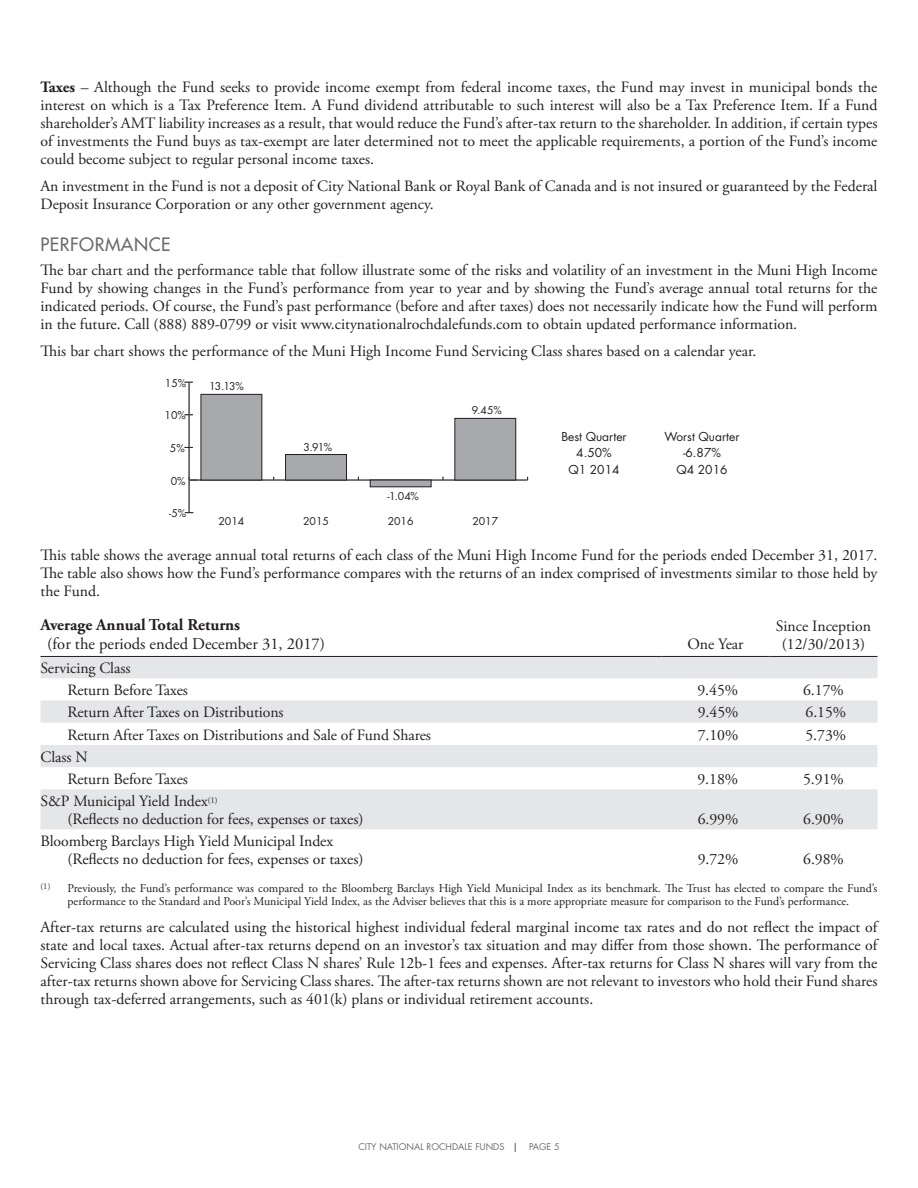
<style>
.page{position:relative;width:918px;height:1188px;background:#fff}
.page>*{position:absolute;margin:0;border:0;box-sizing:border-box;transform-origin:0 0}
.t1{font:500 18px "Futura Std";letter-spacing:.03em;color:#6c6d70}
.t2{font:16.5px "Adobe Garamond Pro";color:#231f20}
.t3{font:700 16.5px "Adobe Garamond Pro";color:#231f20}
.t4{font:15.75px/18px "Adobe Garamond Pro";color:#231f20}
.t5{font:12px/13.5px "Adobe Garamond Pro";color:#231f20;text-align:center}
.t6{font:12px/16.5px "Futura Std";color:#231f20;text-align:center}
.t7{font:10.5px "Futura Std";color:#231f20}
.t8{font:9px "Futura Std";color:#6c6d70}
.s1{font-weight:700}
.s2{color:#231f20}
</style>
<div class="page">
<hr style="left:189px;top:480px;width:339px;height:1px;background:#231f20">
<hr style="left:189px;top:382px;width:1px;height:131px;background:#231f20">
<svg style="left:189px;top:477px;width:9px;height:4px"></svg>
<div style="left:201px;top:394px;width:61px;height:86px;background:#a8a9ad"></div>
<div style="left:201px;top:394px;width:61px;height:86px;border:1px solid #231f20"></div>
<div style="left:286px;top:455px;width:60px;height:25px;background:#a8a9ad"></div>
<div style="left:285px;top:454px;width:62px;height:26px;border:1px solid #231f20"></div>
<div style="left:370px;top:480px;width:61px;height:7px;background:#a8a9ad"></div>
<div style="left:370px;top:480px;width:62px;height:7px;border:1px solid #231f20"></div>
<div style="left:455px;top:418px;width:61px;height:62px;background:#a8a9ad"></div>
<div style="left:454px;top:418px;width:62px;height:62px;border:1px solid #231f20"></div>
<svg style="left:40px;top:657px;width:838px;height:172px;fill:#e5e6e8"></svg>
<hr style="left:40px;top:656px;width:622px;height:1px;background:#231f20">
<hr style="left:662px;top:656px;width:108px;height:1px;background:#231f20">
<hr style="left:770px;top:656px;width:108px;height:1px;background:#231f20">
<p class="t4" style="left:40px;top:80px;width:839px;text-align:justify"><span class="s1">Taxes</span> – Although the Fund seeks to provide income exempt from federal income taxes, the Fund may invest in municipal bonds the interest on which is a Tax Preference Item. A Fund dividend attributable to such interest will also be a Tax Preference Item. If a Fund shareholder’s AMT liability increases as a result, that would reduce the Fund’s after-tax return to the shareholder. In addition, if certain types of investments the Fund buys as tax-exempt are later determined not to meet the applicable requirements, a portion of the Fund’s income could become subject to regular personal income taxes.</p>
<p class="t4" style="left:40px;top:178px;width:839px">An investment in the Fund is not a deposit of City National Bank or Royal Bank of Canada and is not insured or guaranteed by the Federal<br>Deposit Insurance Corporation or any other government agency.</p>
<p class="t1" style="left:40px;top:236px;width:132px">PERFORMANCE</p>
<p class="t4" style="left:40px;top:262px;width:839px;text-align:justify">The bar chart and the performance table that follow illustrate some of the risks and volatility of an investment in the Muni High Income Fund by showing changes in the Fund’s performance from year to year and by showing the Fund’s average annual total returns for the indicated periods. Of course, the Fund’s past performance (before and after taxes) does not necessarily indicate how the Fund will perform in the future. Call (888) 889-0799 or visit www.citynationalrochdalefunds.com to obtain updated performance information.</p>
<p class="t4" style="left:41px;top:343px;width:717px">This bar chart shows the performance of the Muni High Income Fund Servicing Class shares based on a calendar year.</p>
<p class="t7" style="left:165px;top:378px;width:23px">15%</p>
<p class="t7" style="left:165px;top:411px;width:23px">10%</p>
<p class="t7" style="left:170px;top:443px;width:16px">5%</p>
<p class="t7" style="left:171px;top:476px;width:16px">0%</p>
<p class="t7" style="left:169px;top:508px;width:19px">-5%</p>
<p class="t7" style="left:209px;top:381px;width:36px">13.13%</p>
<p class="t7" style="left:303px;top:442px;width:30px">3.91%</p>
<p class="t7" style="left:387px;top:492px;width:33px">-1.04%</p>
<p class="t7" style="left:472px;top:405px;width:32px">9.45%</p>
<p class="t7" style="left:218px;top:516px;width:27px">2014</p>
<p class="t7" style="left:303px;top:516px;width:27px">2015</p>
<p class="t7" style="left:388px;top:516px;width:27px">2016</p>
<p class="t7" style="left:472px;top:516px;width:27px">2017</p>
<p class="t6" style="left:561px;top:429px;width:67px">Best Quarter<br>4.50%<br>Q1 2014</p>
<p class="t6" style="left:665px;top:429px;width:76px">Worst Quarter -6.87%<br>Q4 2016</p>
<p class="t4" style="left:40px;top:547px;width:839px;text-align:justify">This table shows the average annual total returns of each class of the Muni High Income Fund for the periods ended December 31, 2017.<br>The table also shows how the Fund’s performance compares with the returns of an index comprised of investments similar to those held by the Fund.</p>
<p class="t3" style="left:40px;top:618px;width:201px">Average Annual Total Returns</p>
<p class="t2" style="left:47px;top:638px;width:279px">(for the periods ended December 31, 2017)</p>
<p class="t4" style="left:687px;top:637px;width:58px">One Year</p>
<p class="t4" style="left:776px;top:619px;width:97px;text-align:center">Since Inception (12/30/2013)</p>
<p class="t4" style="left:67px;top:658px;width:122px;line-height:22.2px;text-indent:-27px">Servicing Class<br>Return Before Taxes</p>
<p class="t4" style="left:697px;top:682px;width:42px">9.45%</p>
<p class="t4" style="left:803px;top:682px;width:42px">6.17%</p>
<p class="t4" style="left:67px;top:705px;width:218px">Return After Taxes on Distributions</p>
<p class="t4" style="left:698px;top:705px;width:42px">9.45%</p>
<p class="t4" style="left:806px;top:705px;width:42px">6.15%</p>
<p class="t4" style="left:67px;top:727px;width:365px">Return After Taxes on Distributions and Sale of Fund Shares</p>
<p class="t4" style="left:698px;top:727px;width:42px">7.10%</p>
<p class="t4" style="left:805px;top:727px;width:42px">5.73%</p>
<p class="t4" style="left:67px;top:747px;width:122px;line-height:22.2px;text-indent:-27px">Class N<br>Return Before Taxes</p>
<p class="t4" style="left:697px;top:771px;width:42px">9.18%</p>
<p class="t4" style="left:803px;top:771px;width:42px">5.91%</p>
<p class="t4" style="left:68px;top:793px;width:297px;text-indent:-27px">S&amp;P Municipal Yield Index<sup>(1)<br></sup>(Reflects no deduction for fees, expenses or taxes)</p>
<p class="t4" style="left:698px;top:811px;width:42px">6.99%</p>
<p class="t4" style="left:803px;top:811px;width:42px">6.90%</p>
<p class="t4" style="left:68px;top:834px;width:297px;text-indent:-27px">Bloomberg Barclays High Yield Municipal Index (Reflects no deduction for fees, expenses or taxes)</p>
<p class="t4" style="left:698px;top:852px;width:42px">9.72%</p>
<p class="t4" style="left:803px;top:852px;width:42px">6.98%</p>
<p class="t5" style="left:40px;top:882px;width:839px"><sup>(1)</sup> Previously, the Fund’s performance was compared to the Bloomberg Barclays High Yield Municipal Index as its benchmark. The Trust has elected to compare the Fund’s performance to the Standard and Poor’s Municipal Yield Index, as the Adviser believes that this is a more appropriate measure for comparison to the Fund’s performance.</p>
<p class="t4" style="left:40px;top:919px;width:839px;text-align:justify">After-tax returns are calculated using the historical highest individual federal marginal income tax rates and do not reflect the impact of state and local taxes. Actual after-tax returns depend on an investor’s tax situation and may differ from those shown. The performance of Servicing Class shares does not reflect Class N shares’ Rule 12b-1 fees and expenses. After-tax returns for Class N shares will vary from the after-tax returns shown above for Servicing Class shares. The after-tax returns shown are not relevant to investors who hold their Fund shares through tax-deferred arrangements, such as 401(k) plans or individual retirement accounts.</p>
<p class="t8" style="left:358px;top:1142px;width:203px">CITY NATIONAL ROCHDALE FUNDS <span class="s2">|</span> PAGE 5</p>
</div>
